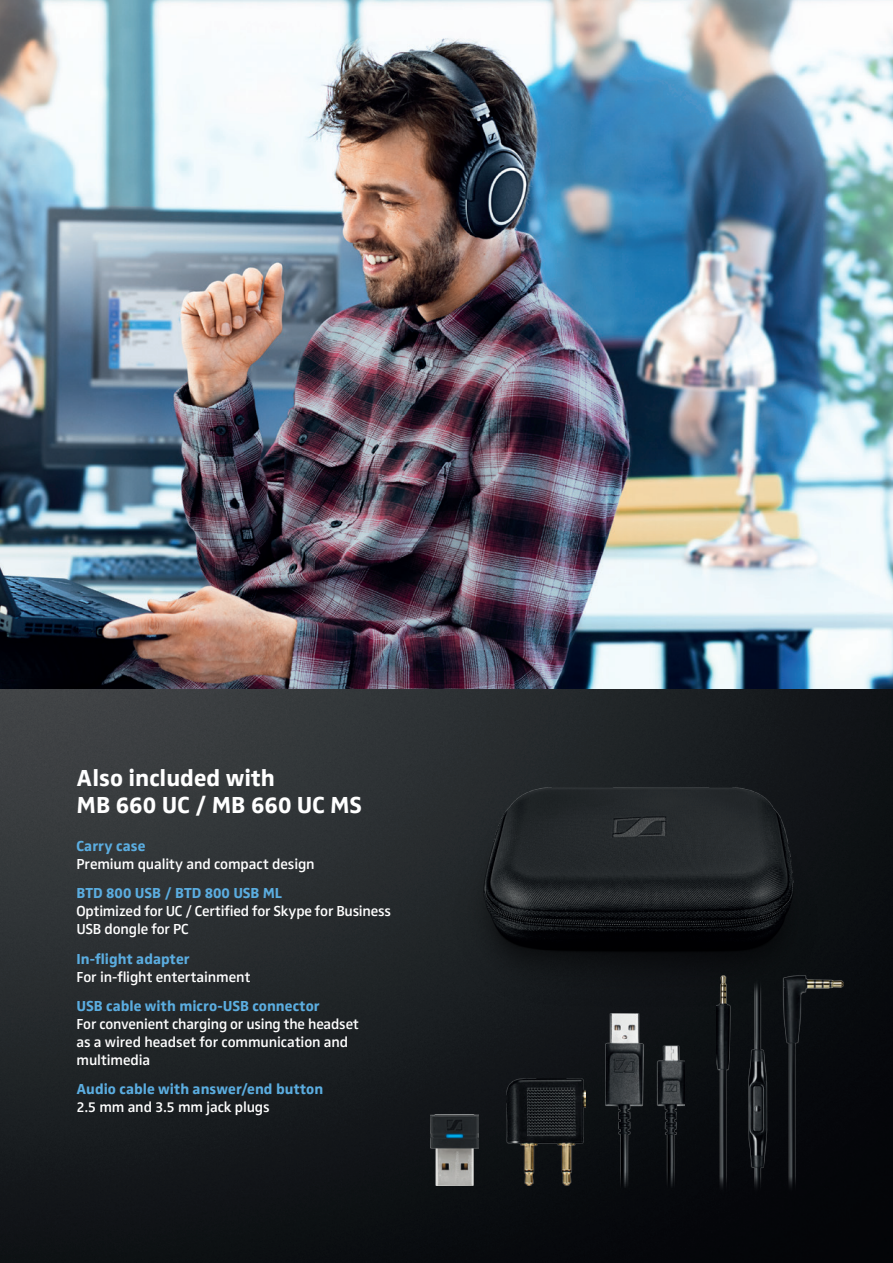
<style>
.page{position:relative;width:893px;height:1263px;background:#fff}
.page>*{position:absolute;margin:0;border:0;box-sizing:border-box;transform-origin:0 0}
.t1{font:700 24px/27px "Sennheiser";color:#fff}
.t2{font:600 15px/18px "Sennheiser";letter-spacing:-.01em;color:#fff}
.t3{font:700 15px "Sennheiser";letter-spacing:.005em;color:#5bade0}
</style>
<div class="page">
<img style="left:0;top:689px;width:893px;height:574px">
<img style="left:0;top:0;width:893px;height:689px">
<img style="left:452px;top:787px;width:368px;height:219px">
<img style="left:506px;top:1079px;width:79px;height:107px">
<img style="left:430px;top:1115px;width:48px;height:71px">
<img style="left:717px;top:975px;width:126px;height:218px">
<img style="left:605px;top:1013px;width:79px;height:174px">
<h1 class="t1" style="left:77px;top:764px;width:287px">Also included with<br>MB 660 UC / MB 660 UC MS</h1>
<p class="t3" style="left:77px;top:837px;width:70px">Carry case</p>
<p class="t2" style="left:77px;top:855px;width:240px">Premium quality and compact design</p>
<p class="t3" style="left:77px;top:884px;width:207px">BTD 800 USB / BTD 800 USB ML</p>
<p class="t2" style="left:77px;top:902px;width:316px">Optimized for UC / Certified for Skype for Business<br>USB dongle for PC</p>
<p class="t3" style="left:77px;top:950px;width:115px">In-flight adapter</p>
<p class="t2" style="left:77px;top:967px;width:176px">For in-flight entertainment</p>
<p class="t3" style="left:77px;top:997px;width:245px">USB cable with micro-USB connector</p>
<p class="t2" style="left:77px;top:1014px;width:284px">For convenient charging or using the headset as a wired headset for communication and multimedia</p>
<p class="t3" style="left:77px;top:1080px;width:248px">Audio cable with answer/end button</p>
<p class="t2" style="left:77px;top:1098px;width:195px">2.5 mm and 3.5 mm jack plugs</p>
</div>
